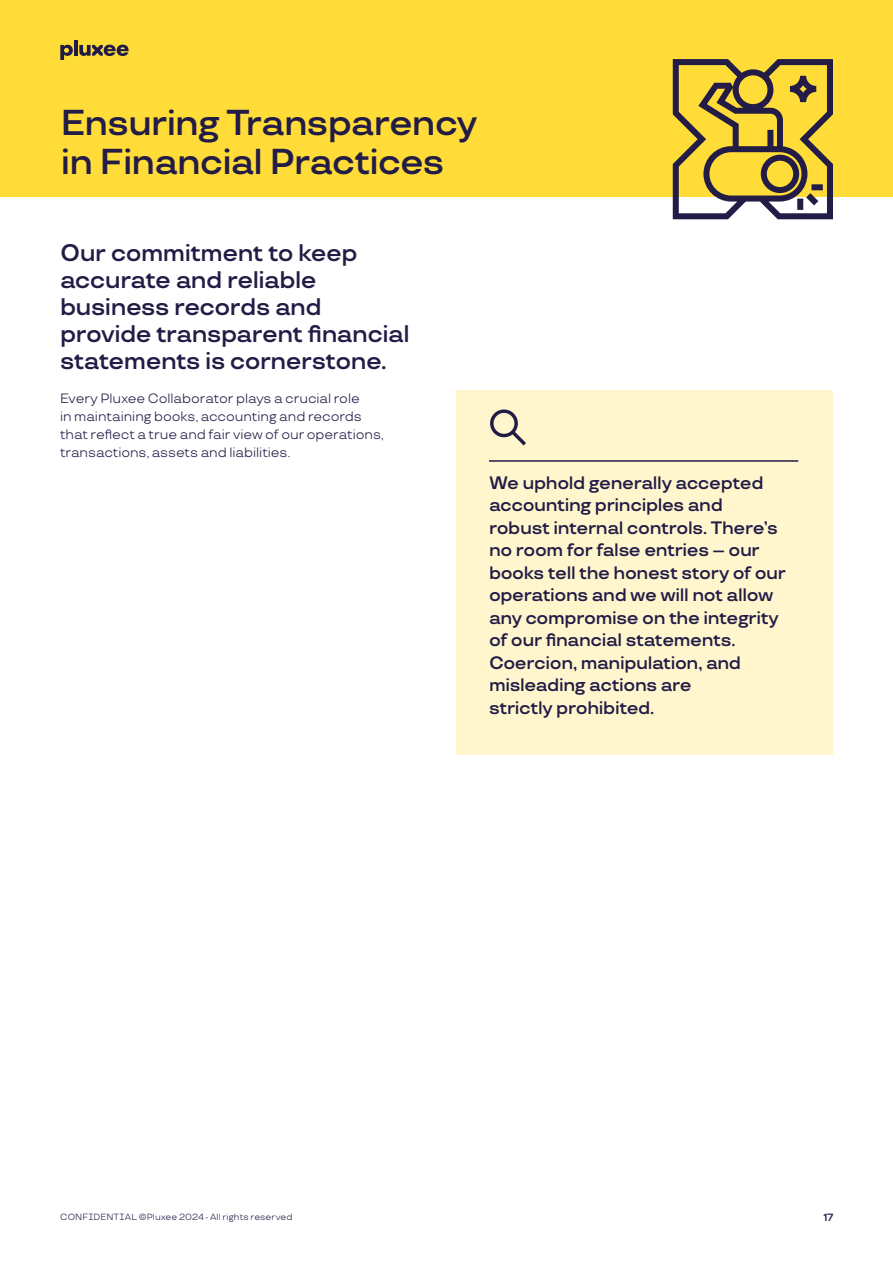
<style>
.page{position:relative;width:893px;height:1263px;background:#fff}
.page>*{position:absolute;margin:0;border:0;box-sizing:border-box;transform-origin:0 0}
.t1{font:600 36px/39px "TT Travels";letter-spacing:-.025em;color:#221c46}
.t2{font:600 24px/27px "TT Travels";letter-spacing:-.025em;color:#221c46}
.t3{font:600 18px/22.5px "TT Travels";letter-spacing:-.02em;color:#221c46}
.t4{font:13.5px/18px "TT Travels";letter-spacing:-.005em;color:#221c46}
.t5{font:600 10.5px "TT Travels";color:#221c46}
.t6{font:9px "TT Travels";letter-spacing:.01em;color:#221c46}
</style>
<div class="page">
<div style="left:0;top:0;width:893px;height:197px;background:#ffdc37"></div>
<svg style="left:60px;top:45px;width:13px;height:15px"></svg>
<hr style="left:74px;top:41px;width:4px;height:15px;background:#221c46">
<svg style="left:79px;top:45px;width:50px;height:11px"></svg>
<div style="left:456px;top:390px;width:377px;height:365px;background:#fff6cd"></div>
<hr style="left:489px;top:460px;width:309px;height:2px;background:#221c46">
<svg style="left:673px;top:59px;width:160px;height:160px"></svg>
<svg style="left:490px;top:409px;width:36px;height:36px"></svg>
<h1 class="t1" style="left:61px;top:104px;width:418px">Ensuring Transparency in Financial Practices</h1>
<h2 class="t2" style="left:60px;top:240px;width:351px">Our commitment to keep accurate and reliable business records and provide transparent financial statements is cornerstone.</h2>
<p class="t4" style="left:60px;top:389px;width:325px">Every Pluxee Collaborator plays a crucial role<br>in maintaining books, accounting and records that reflect a true and fair view of our operations, transactions, assets and liabilities.</p>
<p class="t3" style="left:489px;top:471px;width:298px">We uphold generally accepted accounting principles and robust internal controls. There’s no room for false entries – our books tell the honest story of our operations and we will not allow any compromise on the integrity of our financial statements.<br>Coercion, manipulation, and misleading actions are<br>strictly prohibited.</p>
<p class="t6" style="left:60px;top:1212px;width:234px">CONFIDENTIAL ©Pluxee 2024 - All rights reserved</p>
<p class="t5" style="left:823px;top:1210px;width:12px">17</p>
</div>
